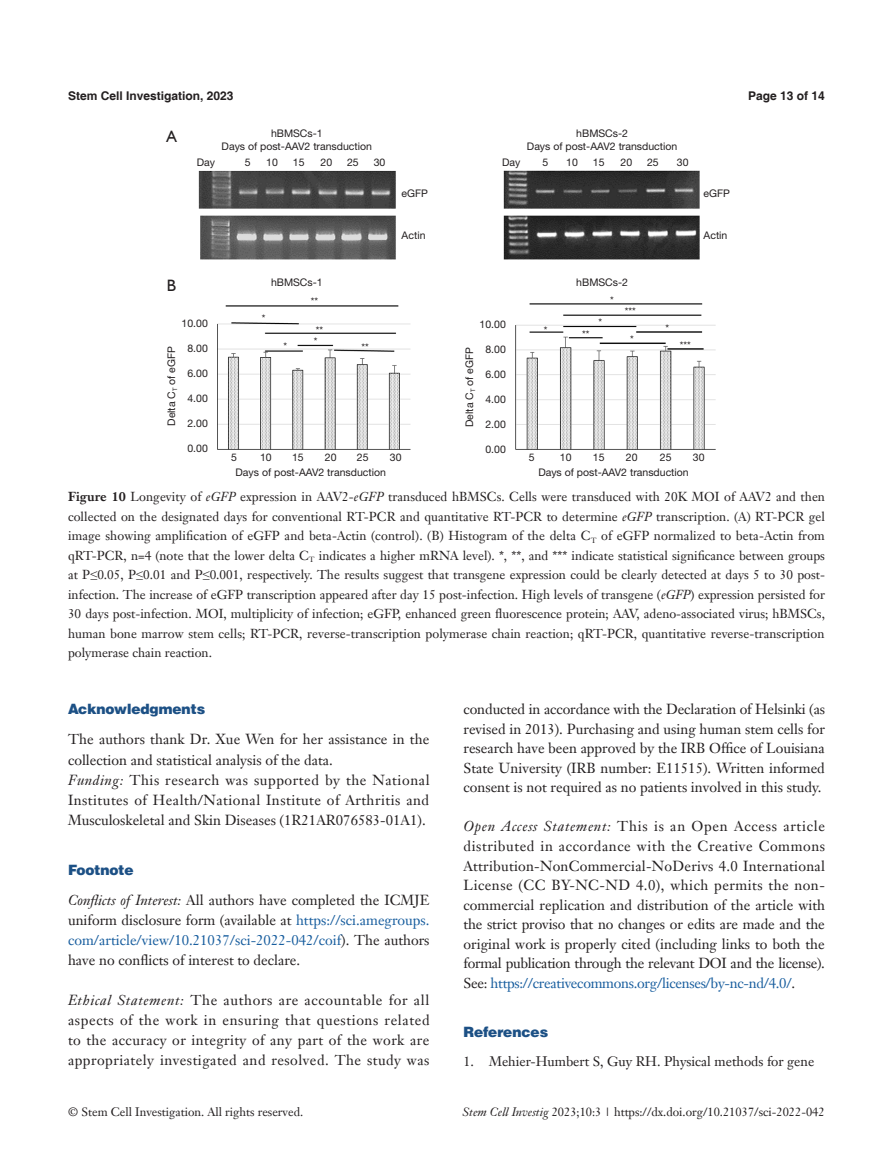
<style>
.page{position:relative;width:893px;height:1170px;background:#fff}
.page>*{position:absolute;margin:0;border:0;box-sizing:border-box;transform-origin:0 0}
.t1{font:16.5px "Humanist 521 BT";color:#231f20}
.t2{font:14.25px/19.5px "Janson Text LT";color:#231f20;text-align:justify}
.t3{font:900 14.25px "Helvetica";color:#1c5085}
.t4{font:13.5px "Janson Text LT";color:#231f20}
.t5{font:12.75px/19.5px "Janson Text LT";color:#231f20;text-align:justify}
.t6{font:12px "Janson Text LT";color:#231f20}
.t7{font:700 12px "Helvetica";color:#231f20}
.t8{font:10.5px/19.2px "Helvetica Neue LT Pro";color:#231f20}
.s1{font-weight:700}
.s2{font-style:italic}
.s3{font-family:"Times New Roman"}
.s4{color:#175d9e}
</style>
<div class="page">
<img style="left:198px;top:170px;width:502px;height:90px">
<img style="left:217px;top:303px;width:499px;height:147px">
<p class="t7" style="left:68px;top:88px;width:167px">Stem Cell Investigation, 2023</p>
<p class="t7" style="left:748px;top:88px;width:78px">Page 13 of 14</p>
<p class="t1" style="left:166px;top:126px;width:12px">A</p>
<p class="t1" style="left:167px;top:275px;width:11px">B</p>
<p class="t8" style="left:271px;top:123px;width:53px">hBMSCs-1</p>
<p class="t8" style="left:222px;top:137px;width:152px">Days of post-AAV2 transduction</p>
<p class="t8" style="left:576px;top:123px;width:53px">hBMSCs-2</p>
<p class="t8" style="left:527px;top:137px;width:152px">Days of post-AAV2 transduction</p>
<p class="t8" style="left:197px;top:152px;width:20px">Day</p>
<p class="t8" style="left:502px;top:152px;width:20px">Day</p>
<p class="t8" style="left:402px;top:183px;width:28px">eGFP</p>
<p class="t8" style="left:703px;top:183px;width:28px">eGFP</p>
<p class="t8" style="left:402px;top:225px;width:25px">Actin</p>
<p class="t8" style="left:703px;top:225px;width:25px">Actin</p>
<p class="t8" style="left:266px;top:152px;width:13px">10</p>
<p class="t8" style="left:543px;top:152px;width:7px">5</p>
<p class="t8" style="left:293px;top:152px;width:13px">15</p>
<p class="t8" style="left:566px;top:152px;width:13px">10</p>
<p class="t8" style="left:320px;top:152px;width:13px">20</p>
<p class="t8" style="left:593px;top:152px;width:13px">15</p>
<p class="t8" style="left:347px;top:152px;width:13px">25</p>
<p class="t8" style="left:620px;top:152px;width:13px">20</p>
<p class="t8" style="left:374px;top:152px;width:13px">30</p>
<p class="t8" style="left:647px;top:152px;width:13px">25</p>
<p class="t8" style="left:677px;top:152px;width:13px">30</p>
<p class="t8" style="left:245px;top:152px;width:7px">5</p>
<p class="t8" style="left:311px;top:272px;width:13px;text-indent:-40px">hBMSCs-1 **</p>
<p class="t8" style="left:576px;top:272px;width:53px">hBMSCs-2</p>
<p class="t8" style="left:610px;top:290px;width:5px">*</p>
<p class="t8" style="left:625px;top:301px;width:13px">***</p>
<p class="t8" style="left:262px;top:308px;width:5px">*</p>
<p class="t8" style="left:599px;top:313px;width:5px">*</p>
<p class="t8" style="left:182px;top:313px;width:28px">10.00</p>
<p class="t8" style="left:187px;top:338px;width:22px">8.00</p>
<p class="t8" style="left:187px;top:363px;width:22px">6.00</p>
<p class="t8" style="left:187px;top:388px;width:22px">4.00</p>
<p class="t8" style="left:187px;top:413px;width:22px">2.00</p>
<p class="t8" style="left:187px;top:438px;width:22px">0.00</p>
<p class="t8" style="left:480px;top:315px;width:28px">10.00</p>
<p class="t8" style="left:485px;top:340px;width:22px">8.00</p>
<p class="t8" style="left:485px;top:365px;width:22px">6.00</p>
<p class="t8" style="left:485px;top:390px;width:22px">4.00</p>
<p class="t8" style="left:485px;top:415px;width:22px">2.00</p>
<p class="t8" style="left:485px;top:440px;width:22px">0.00</p>
<p class="t8" style="left:665px;top:318px;width:5px">*</p>
<p class="t8" style="left:316px;top:320px;width:9px">**</p>
<p class="t8" style="left:544px;top:321px;width:5px">*</p>
<p class="t8" style="left:582px;top:324px;width:9px">**</p>
<p class="t8" style="left:630px;top:330px;width:5px">*</p>
<p class="t8" style="left:314px;top:331px;width:5px">*</p>
<p class="t8" style="left:680px;top:335px;width:13px">***</p>
<p class="t8" style="left:284px;top:336px;width:5px">*</p>
<p class="t8" style="left:362px;top:337px;width:9px">**</p>
<p class="t8" style="left:162px;top:426px;width:81px;rotate:-90deg">Delta C<sub>T</sub> of eGFP</p>
<p class="t8" style="left:460px;top:427px;width:81px;rotate:-90deg">Delta C<sub>T</sub> of eGFP</p>
<p class="t8" style="left:260px;top:448px;width:13px">10</p>
<p class="t8" style="left:560px;top:448px;width:13px">10</p>
<p class="t8" style="left:292px;top:448px;width:13px">15</p>
<p class="t8" style="left:593px;top:448px;width:13px">15</p>
<p class="t8" style="left:325px;top:448px;width:13px">20</p>
<p class="t8" style="left:626px;top:448px;width:13px">20</p>
<p class="t8" style="left:357px;top:448px;width:13px">25</p>
<p class="t8" style="left:660px;top:448px;width:13px">25</p>
<p class="t8" style="left:390px;top:448px;width:13px">30</p>
<p class="t8" style="left:693px;top:448px;width:13px">30</p>
<p class="t8" style="left:231px;top:448px;width:7px">5</p>
<p class="t8" style="left:529px;top:448px;width:7px">5</p>
<p class="t8" style="left:236px;top:462px;width:152px">Days of post-AAV2 transduction</p>
<p class="t8" style="left:538px;top:462px;width:152px">Days of post-AAV2 transduction</p>
<p class="t5" style="left:68px;top:487px;width:758px"><span class="s1">Figure 10</span> Longevity of <span class="s2">eGFP</span> expression in AAV2-<span class="s2">eGFP</span> transduced hBMSCs. Cells were transduced with 20K MOI of AAV2 and then collected on the designated days for conventional RT-PCR and quantitative RT-PCR to determine <span class="s2">eGFP</span> transcription. (A) RT-PCR gel image showing amplification of eGFP and beta-Actin (control). (B) Histogram of the delta C<sub>T</sub> of eGFP normalized to beta-Actin from qRT-PCR, n=4 (note that the lower delta C<sub>T</sub> indicates a higher mRNA level). *, **, and *** indicate statistical significance between groups at P<span class="s3">≤</span>0.05, P<span class="s3">≤</span>0.01 and P<span class="s3">≤</span>0.001, respectively. The results suggest that transgene expression could be clearly detected at days 5 to 30 post&shy;infection. The increase of eGFP transcription appeared after day 15 post-infection. High levels of transgene (<span class="s2">eGFP</span>) expression persisted for 30 days post-infection. MOI, multiplicity of infection; eGFP, enhanced green fluorescence protein; AAV, adeno-associated virus; hBMSCs, human bone marrow stem cells; RT-PCR, reverse-transcription polymerase chain reaction; qRT-PCR, quantitative reverse-transcription polymerase chain reaction.</p>
<p class="t3" style="left:68px;top:699px;width:139px">Acknowledgments</p>
<p class="t2" style="left:68px;top:729px;width:363px;line-height:20.1px;text-align:left">The authors thank Dr. Xue Wen for her assistance in the collection and statistical analysis of the data.<br><span class="s2">Funding:</span> This research was supported by the National Institutes of Health/National Institute of Arthritis and Musculoskeletal and Skin Diseases (1R21AR076583-01A1).</p>
<p class="t3" style="left:68px;top:860px;width:67px">Footnote</p>
<p class="t2" style="left:68px;top:889px;width:363px;line-height:20.1px"><span class="s2">Conflicts of Interest:</span> All authors have completed the ICMJE uniform disclosure form (available at <span class="s4">https://sci.amegroups. com/article/view/10.21037/sci-2022-042/coif</span>). The authors have no conflicts of interest to declare.</p>
<p class="t2" style="left:68px;top:990px;width:363px;line-height:20.1px"><span class="s2">Ethical Statement:</span> The authors are accountable for all aspects of the work in ensuring that questions related to the accuracy or integrity of any part of the work are appropriately investigated and resolved. The study was</p>
<p class="t2" style="left:463px;top:699px;width:363px">conducted in accordance with the Declaration of Helsinki (as revised in 2013). Purchasing and using human stem cells for research have been approved by the IRB Office of Louisiana State University (IRB number: E11515). Written informed consent is not required as no patients involved in this study.</p>
<p class="t2" style="left:463px;top:816px;width:363px"><span class="s2">Open Access Statement:</span> This is an Open Access article distributed in accordance with the Creative Commons Attribution-NonCommercial-NoDerivs 4.0 International License (CC BY-NC-ND 4.0), which permits the non&shy;commercial replication and distribution of the article with the strict proviso that no changes or edits are made and the original work is properly cited (including links to both the formal publication through the relevant DOI and the license).<br>See: <span class="s4">https://creativecommons.org/licenses/by-nc-nd/4.0/</span>.</p>
<p class="t3" style="left:463px;top:1022px;width:86px">References</p>
<p class="t4" style="left:463px;top:1052px;width:352px">1. Mehier-Humbert S, Guy RH. Physical methods for gene</p>
<p class="t6" style="left:68px;top:1104px;width:236px">© Stem Cell Investigation. All rights reserved.</p>
<p class="t6" style="left:463px;top:1104px;width:364px"><span class="s2">Stem Cell Investig</span> 2023;10:3 | https://dx.doi.org/10.21037/sci-2022-042</p>
</div>
